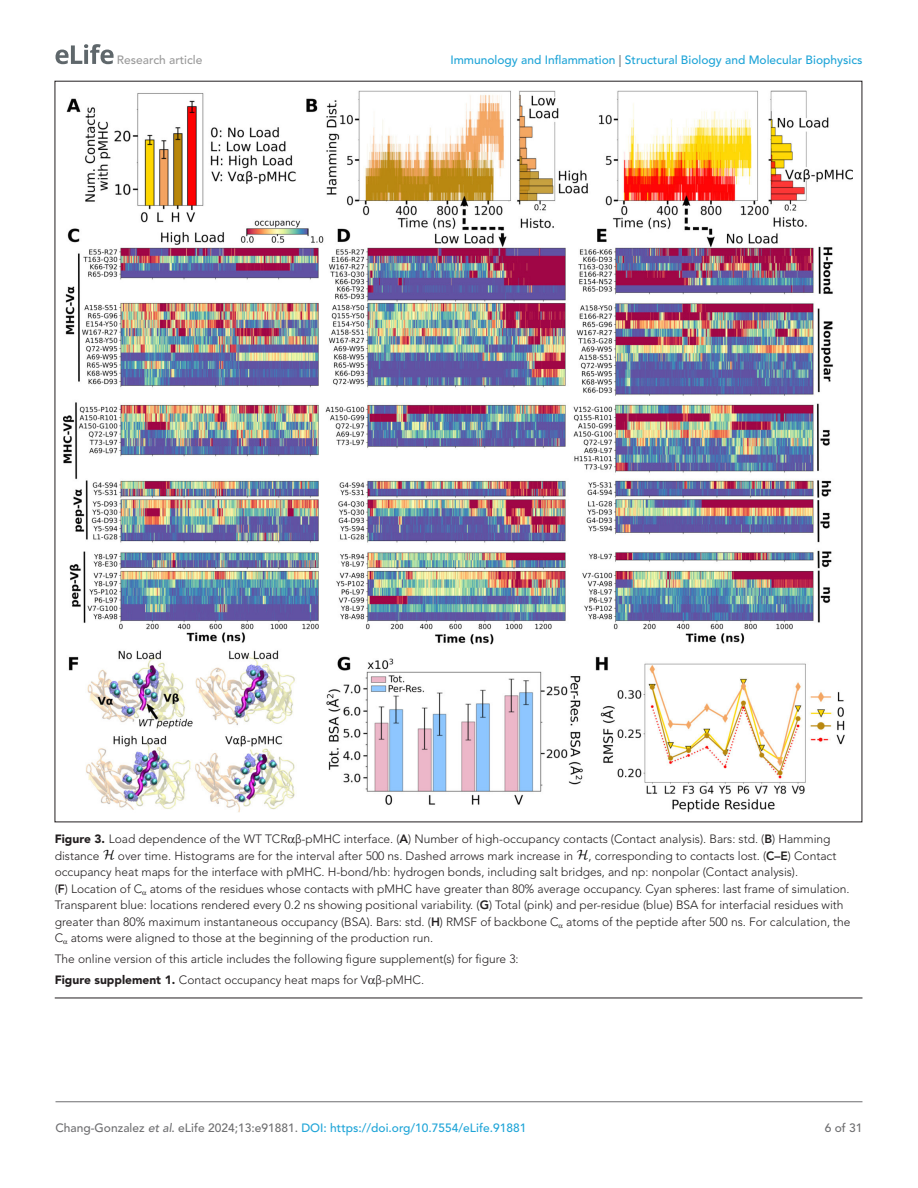
<style>
.page{position:relative;width:918px;height:1188px;background:#fff}
.page>*{position:absolute;margin:0;border:0;box-sizing:border-box;transform-origin:0 0}
.t1{font:300 12px/16.5px "Avenir LT Std";color:#231f20}
.t2{font:500 12px "Avenir LT Std";color:#1ea4d7}
.t3{font:500 12px "Avenir LT Std";color:#9a9a9a}
.t4{font:500 12px "Avenir LT Std";color:#6e6e70}
.s1{color:#6e6e70}
.s2{font-weight:900}
.s3{font-family:"Segoe UI"}
.s4{font-weight:800}
.s5{font-family:"CMSY9";font-weight:400;font-size:13.5px;color:#000}
.s6{font-style:italic;color:#6e6e70}
</style>
<div class="page">
<svg style="left:56px;top:44px;width:58px;height:20px"></svg>
<hr style="left:56px;top:1101px;width:806px;height:1px;background:#6e6e70">
<hr style="left:55px;top:998px;width:807px;height:1px;background:#231f20">
<img style="left:64px;top:90px;width:789px;height:723px">
<p class="t3" style="left:117px;top:53px;width:87px">Research article</p>
<p class="t2" style="left:450px;top:53px;width:414px">Immunology and Inflammation <span class="s1">|</span> Structural Biology and Molecular Biophysics</p>
<p class="t1" style="left:55px;top:831px;width:797px"><span class="s2">Figure 3.</span> Load dependence of the WT TCR <span class="s3">β</span>-pMHC interface. (<span class="s4">A</span>) Number of high-occupancy contacts (Contact analysis). Bars: std. (<span class="s4">B</span>) Hamming distance <span class="s5">H</span> over time. Histograms are for the interval after 500 ns. Dashed arrows mark increase in <span class="s5">H</span>, corresponding to contacts lost. (<span class="s4">C–E</span>) Contact occupancy heat maps for the interface with pMHC. H-bond/hb: hydrogen bonds, including salt bridges, and np: nonpolar (Contact analysis).<br>(<span class="s4">F</span>) Location of C atoms of the residues whose contacts with pMHC have greater than 80% average occupancy. Cyan spheres: last frame of simulation.<br>Transparent blue: locations rendered every 0.2 ns showing positional variability. (<span class="s4">G</span>) Total (pink) and per-residue (blue) BSA for interfacial residues with greater than 80% maximum instantaneous occupancy (BSA). Bars: std. (<span class="s4">H</span>) RMSF of backbone C atoms of the peptide after 500 ns. For calculation, the C atoms were aligned to those at the beginning of the production run.</p>
<p class="t1" style="left:55px;top:949px;width:466px;line-height:21px">The online version of this article includes the following figure supplement(s) for figure 3:<br><span class="s2">Figure supplement 1.</span> Contact occupancy heat maps for V <span class="s3">β</span>-pMHC.</p>
<p class="t2" style="left:56px;top:1121px;width:472px"><span class="s1">Chang-Gonzalez</span> <span class="s6">et al</span><span class="s1">. eLife 2024;13:e91881.</span> DOI: https://doi.org/10.7554/eLife.91881</p>
<p class="t4" style="left:825px;top:1121px;width:39px">6 of 31</p>
</div>
